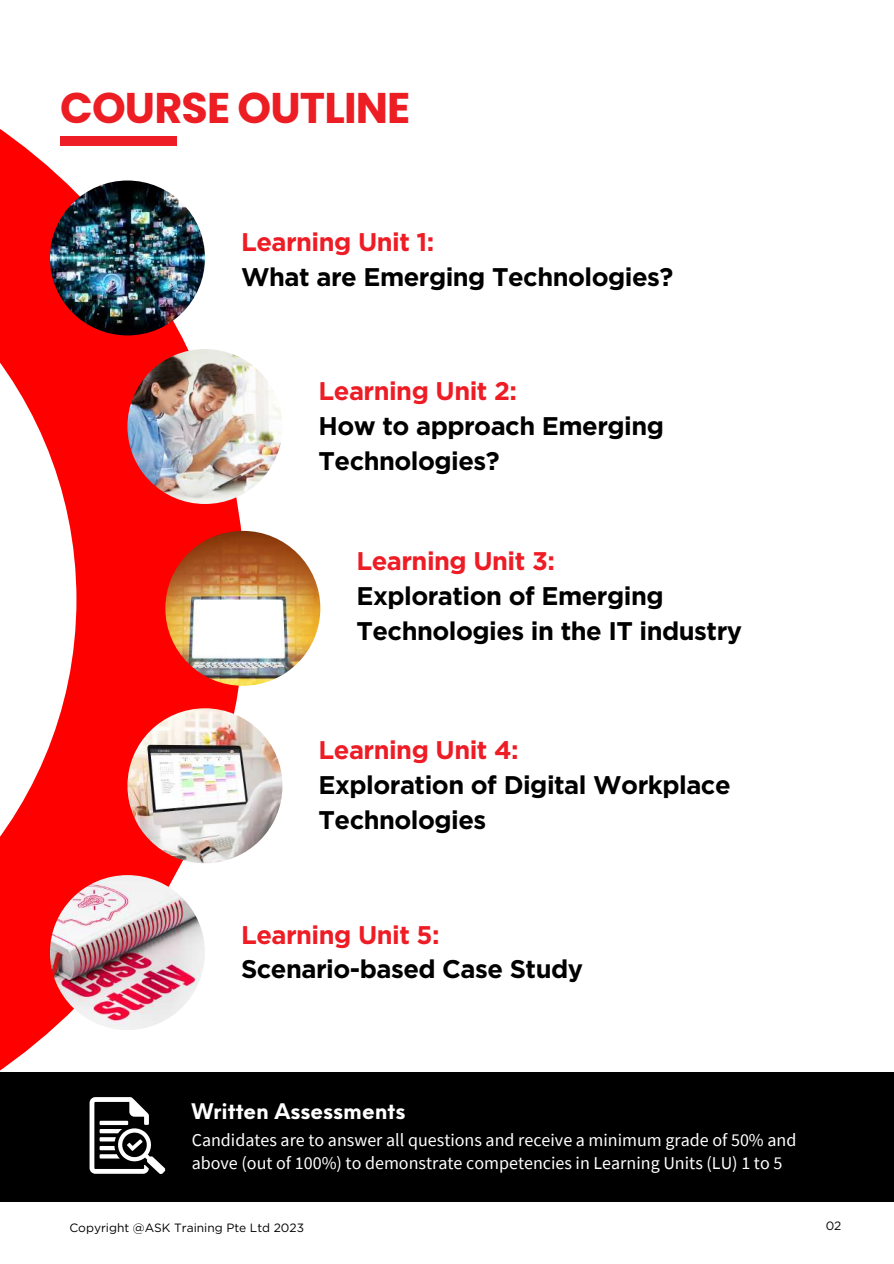
<style>
.page{position:relative;width:894px;height:1264px;background:#fff}
.page>*{position:absolute;margin:0;border:0;box-sizing:border-box;transform-origin:0 0}
.t1{font:700 42.9px "Poppins";letter-spacing:-.02em;color:#ec1d23}
.t2{font:700 25.5px/34.8px "Gotham";letter-spacing:-.02em;color:#000}
.t3{font:700 25.5px "Gotham";letter-spacing:-.02em;color:#ed1c25}
.t4{font:700 21px "Neue Einstellung";color:#fff}
.t5{font:18px/22.5px "Source Sans Pro";color:#fff}
.t6{font:12px "Gotham";color:#000}
</style>
<div class="page">
<div style="left:0;top:1072px;width:893px;height:130px;background:#000"></div>
<svg style="left:0;top:129px;width:245px;height:1045px"></svg>
<img style="left:50px;top:180px;width:155px;height:155px;border-radius:50%">
<img style="left:127px;top:349px;width:155px;height:155px;border-radius:50%">
<img style="left:165px;top:531px;width:155px;height:154px;border-radius:50%">
<img style="left:127px;top:708px;width:155px;height:155px;border-radius:50%">
<svg style="left:89px;top:1097px;width:76px;height:76px"></svg>
<img style="left:50px;top:875px;width:155px;height:155px;border-radius:50%">
<div style="left:60px;top:136px;width:117px;height:10px;background:#ed1c25"></div>
<h1 class="t1" style="left:60px;top:78px;width:351px">COURSE OUTLINE</h1>
<p class="t3" style="left:241px;top:226px;width:195px">Learning Unit 1:</p>
<p class="t2" style="left:241px;top:259px;width:433px">What are Emerging Technologies?</p>
<p class="t3" style="left:318px;top:375px;width:200px">Learning Unit 2:</p>
<p class="t2" style="left:318px;top:408px;width:347px">How to approach Emerging<br>Technologies?</p>
<p class="t3" style="left:356px;top:545px;width:200px">Learning Unit 3:</p>
<p class="t2" style="left:356px;top:578px;width:387px">Exploration of Emerging<br>Technologies in the IT industry</p>
<p class="t3" style="left:318px;top:734px;width:201px">Learning Unit 4:</p>
<p class="t2" style="left:318px;top:767px;width:413px">Exploration of Digital Workplace<br>Technologies</p>
<p class="t3" style="left:241px;top:919px;width:200px">Learning Unit 5:</p>
<p class="t2" style="left:241px;top:951px;width:343px">Scenario-based Case Study</p>
<p class="t4" style="left:192px;top:1091px;width:215px">Written Assessments</p>
<p class="t5" style="left:192px;top:1128px;width:606px">Candidates are to answer all questions and receive a minimum grade of 50% and above (out of 100%) to demonstrate competencies in Learning Units (LU) 1 to 5</p>
<p class="t6" style="left:69px;top:1220px;width:236px">Copyright @ASK Training Pte Ltd 2023</p>
<p class="t6" style="left:825px;top:1218px;width:17px">02</p>
</div>
